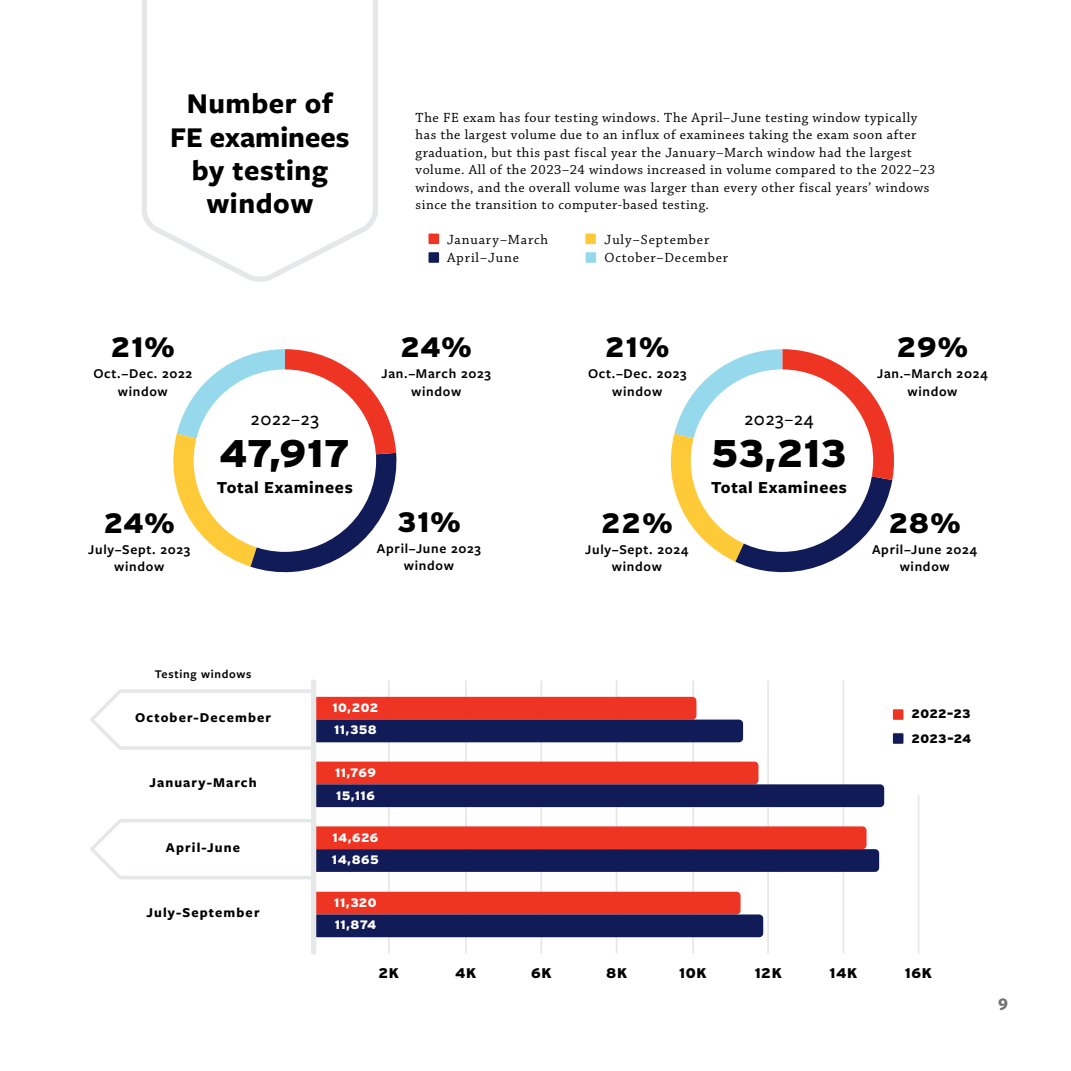
<style>
.page{position:relative;width:1071px;height:1071px;background:#fff}
.page>*{position:absolute;margin:0;border:0;box-sizing:border-box;transform-origin:0 0}
.t1{font:900 38.5px "Interstate";letter-spacing:.005em;color:#000}
.t2{font:700 29.75px/33.2px "Freight Sans Pro";letter-spacing:.02em;color:#000;text-align:center}
.t3{font:900 28px "Interstate";letter-spacing:.025em;color:#000}
.t4{font:500 19.25px "Freight Sans Pro";letter-spacing:.04em;color:#000}
.t5{font:700 17.5px "Freight Sans Pro";letter-spacing:.04em;color:#000}
.t6{font:700 17.5px "Freight Sans Pro";color:#717073}
.t7{font:14px/17.5px "Chaparral Pro";letter-spacing:.04em;color:#000}
.t8{font:600 14px/17.5px "Freight Sans Pro";letter-spacing:.05em;color:#000;text-align:center}
.t9{font:14px "Chaparral Pro";letter-spacing:.06em;color:#000}
.t10{font:700 14px "Freight Sans Pro";letter-spacing:.08em;color:#000}
.t11{font:900 14px "Interstate";letter-spacing:.05em;color:#000}
.t12{font:900 12.25px/22.1px "Interstate";letter-spacing:.035em;color:#fff}
.t13{font:600 12.25px "Freight Sans Pro";letter-spacing:.06em;color:#000}
.t14{font:900 12.25px/24.5px "Interstate";letter-spacing:.02em;color:#000}
</style>
<div class="page">
<svg style="left:670px;top:349px;width:224px;height:224px"></svg>
<svg style="left:142px;top:0;width:236px;height:282px"></svg>
<svg style="left:173px;top:349px;width:224px;height:224px"></svg>
<hr style="left:388px;top:681px;width:2px;height:272px;background:#e6e7e8">
<hr style="left:465px;top:681px;width:2px;height:272px;background:#e6e7e8">
<hr style="left:540px;top:681px;width:2px;height:272px;background:#e6e7e8">
<hr style="left:616px;top:681px;width:1px;height:272px;background:#e6e7e8">
<hr style="left:692px;top:681px;width:2px;height:272px;background:#e6e7e8">
<hr style="left:767px;top:681px;width:2px;height:272px;background:#e6e7e8">
<hr style="left:843px;top:681px;width:1px;height:272px;background:#e6e7e8">
<hr style="left:918px;top:796px;width:1px;height:157px;background:#e6e7e8">
<div style="left:194px;top:369px;width:182px;height:183px;background:#fff;border-radius:50%"></div>
<div style="left:691px;top:369px;width:182px;height:183px;background:#fff;border-radius:50%"></div>
<div style="left:304px;top:697px;width:392px;height:23px;background:#ee3524;border-radius:4px"></div>
<div style="left:304px;top:762px;width:454px;height:22px;background:#ee3524;border-radius:4px"></div>
<div style="left:304px;top:892px;width:437px;height:22px;background:#ee3524;border-radius:4px"></div>
<div style="left:304px;top:826px;width:563px;height:23px;background:#ee3524;border-radius:4px"></div>
<div style="left:306px;top:720px;width:437px;height:22px;background:#111b57;border-radius:4px"></div>
<div style="left:303px;top:784px;width:581px;height:23px;background:#111b57;border-radius:4px"></div>
<div style="left:304px;top:914px;width:459px;height:23px;background:#111b57;border-radius:4px"></div>
<div style="left:308px;top:849px;width:571px;height:23px;background:#111b57;border-radius:4px"></div>
<div style="left:269px;top:683px;width:46px;height:271px;background:#fff"></div>
<div style="left:893px;top:709px;width:10px;height:11px;background:#ee3524;border:2px solid #ee3524"></div>
<div style="left:893px;top:733px;width:10px;height:11px;background:#111b57;border:2px solid #111b57"></div>
<div style="left:429px;top:234px;width:10px;height:10px;background:#ee3524"></div>
<div style="left:429px;top:252px;width:10px;height:11px;background:#111b57;border:2px solid #111b57"></div>
<div style="left:585px;top:234px;width:11px;height:10px;background:#ffca38;border:2px solid #ffca38"></div>
<div style="left:586px;top:252px;width:10px;height:11px;background:#96d9ec;border:2px solid #96d9ec"></div>
<div style="left:311px;top:682px;width:5px;height:270px;background:#e6e7e8"></div>
<svg style="left:90px;top:689px;width:227px;height:61px"></svg>
<svg style="left:90px;top:819px;width:227px;height:61px"></svg>
<h2 class="t2" style="left:170px;top:86px;width:181px">Number of<br>FE examinees by testing window</h2>
<p class="t7" style="left:416px;top:109px;width:521px">The FE exam has four testing windows. The April–June testing window typically has the largest volume due to an influx of examinees taking the exam soon after graduation, but this past fiscal year the January–March window had the largest volume. All of the 2023–24 windows increased in volume compared to the 2022–23 windows, and the overall volume was larger than every other fiscal years’ windows since the transition to computer-based testing.</p>
<p class="t9" style="left:447px;top:232px;width:103px">January–March</p>
<p class="t9" style="left:605px;top:232px;width:106px">July–September</p>
<p class="t9" style="left:447px;top:250px;width:73px">April–June</p>
<p class="t9" style="left:605px;top:250px;width:125px">October–December</p>
<h3 class="t3" style="left:111px;top:332px;width:66px">21%</h3>
<p class="t8" style="left:93px;top:365px;width:100px">Oct.–Dec. 2022 window</p>
<h3 class="t3" style="left:104px;top:507px;width:73px">24%</h3>
<p class="t8" style="left:88px;top:540px;width:104px">July–Sept. 2023 window</p>
<h3 class="t4" style="left:251px;top:406px;width:70px">2022–23</h3>
<h1 class="t1" style="left:219px;top:431px;width:133px">47,917</h1>
<p class="t5" style="left:217px;top:475px;width:137px">Total Examinees</p>
<h3 class="t3" style="left:401px;top:332px;width:73px">24%</h3>
<p class="t8" style="left:382px;top:365px;width:111px">Jan.–March 2023 window</p>
<h3 class="t3" style="left:397px;top:506px;width:65px">31%</h3>
<p class="t8" style="left:377px;top:539px;width:105px">April–June 2023 window</p>
<h3 class="t3" style="left:605px;top:332px;width:66px">21%</h3>
<p class="t8" style="left:588px;top:365px;width:100px">Oct.–Dec. 2023 window</p>
<h3 class="t3" style="left:601px;top:507px;width:73px">22%</h3>
<p class="t8" style="left:585px;top:540px;width:105px">July–Sept. 2024 window</p>
<h3 class="t4" style="left:744px;top:406px;width:71px">2023–24</h3>
<h1 class="t1" style="left:711px;top:431px;width:137px">53,213</h1>
<p class="t5" style="left:711px;top:475px;width:137px">Total Examinees</p>
<h3 class="t3" style="left:897px;top:332px;width:73px">29%</h3>
<p class="t8" style="left:877px;top:365px;width:112px">Jan.–March 2024 window</p>
<h3 class="t3" style="left:889px;top:507px;width:73px">28%</h3>
<p class="t8" style="left:872px;top:540px;width:107px">April–June 2024 window</p>
<p class="t13" style="left:155px;top:665px;width:98px">Testing windows</p>
<p class="t10" style="left:135px;top:708px;width:138px">October-December</p>
<p class="t10" style="left:149px;top:773px;width:109px">January-March</p>
<p class="t10" style="left:166px;top:837px;width:76px">April-June</p>
<p class="t10" style="left:147px;top:903px;width:115px">July-September</p>
<p class="t12" style="left:333px;top:697px;width:47px">10,202<br>11,358</p>
<p class="t12" style="left:335px;top:762px;width:42px">11,769<br>15,116</p>
<p class="t12" style="left:332px;top:826px;width:49px">14,626<br>14,865</p>
<p class="t12" style="left:334px;top:891px;width:44px">11,320<br>11,874</p>
<p class="t14" style="left:912px;top:702px;width:61px">2022–23<br>2023–24</p>
<p class="t11" style="left:378px;top:965px;width:22px">2K</p>
<p class="t11" style="left:455px;top:965px;width:23px">4K</p>
<p class="t11" style="left:531px;top:965px;width:22px">6K</p>
<p class="t11" style="left:606px;top:965px;width:23px">8K</p>
<p class="t11" style="left:679px;top:965px;width:29px">10K</p>
<p class="t11" style="left:755px;top:965px;width:29px">12K</p>
<p class="t11" style="left:829px;top:965px;width:29px">14K</p>
<p class="t11" style="left:905px;top:965px;width:29px">16K</p>
<p class="t6" style="left:998px;top:990px;width:11px">9</p>
</div>
